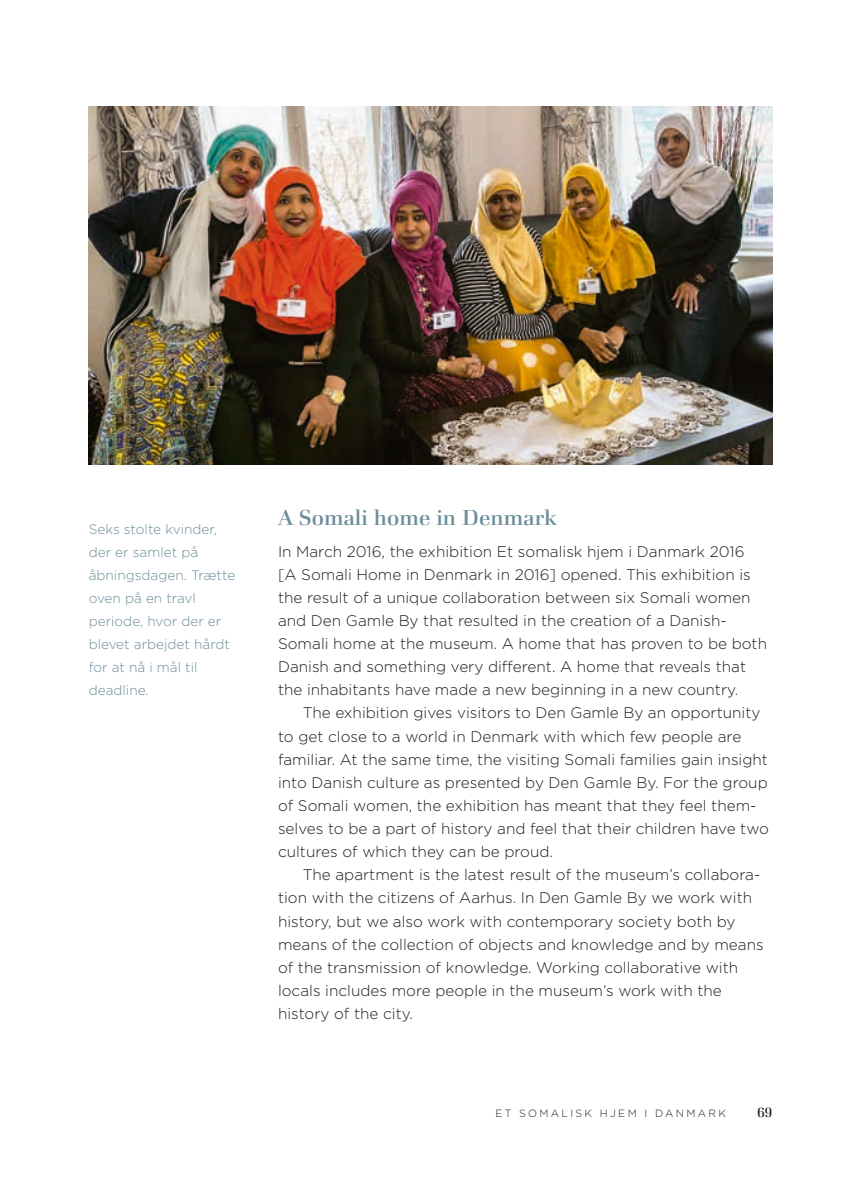
<style>
.page{position:relative;width:844px;height:1191px;background:#fff}
.page>*{position:absolute;margin:0;border:0;box-sizing:border-box;transform-origin:0 0}
.t1{font:600 22.75px "De Archie";color:#6b8d99}
.t2{font:300 15.4px/23.1px "Gotham";color:#1d1d1b}
.t3{font:600 14px "De Archie";color:#1d1d1b}
.t4{font:300 13.65px/23.1px "Gotham";color:#6b8d99}
.t5{font:300 10.5px "Gotham";letter-spacing:.22em;color:#1d1d1b}
</style>
<div class="page">
<img style="left:89px;top:107px;width:682px;height:357px">
<p class="t4" style="left:89px;top:517px;width:148px">Seks stolte kvinder, der er samlet på åbningsdagen. Trætte oven på en travl periode, hvor der er blevet arbejdet hårdt for at nå i mål til deadline.</p>
<h1 class="t1" style="left:278px;top:503px;width:280px">A Somali home in Denmark</h1>
<p class="t2" style="left:278px;top:539px;width:490px">In March 2016, the exhibition Et somalisk hjem i Danmark 2016<br>[A Somali Home in Denmark in 2016] opened. This exhibition is the result of a unique collaboration between six Somali women and Den Gamle By that resulted in the creation of a Danish-Somali home at the museum. A home that has proven to be both Danish and something very different. A home that reveals that the inhabitants have made a new beginning in a new country.</p>
<p class="t2" style="left:278px;top:701px;width:492px;text-indent:25px">The exhibition gives visitors to Den Gamle By an opportunity to get close to a world in Denmark with which few people are familiar. At the same time, the visiting Somali families gain insight into Danish culture as presented by Den Gamle By. For the group of Somali women, the exhibition has meant that they feel them&shy;selves to be a part of history and feel that their children have two cultures of which they can be proud.</p>
<p class="t2" style="left:278px;top:863px;width:487px;text-indent:25px">The apartment is the latest result of the museum’s collabora&shy;tion with the citizens of Aarhus. In Den Gamle By we work with history, but we also work with contemporary society both by means of the collection of objects and knowledge and by means of the transmission of knowledge. Working collaborative with locals includes more people in the museum’s work with the history of the city.</p>
<p class="t5" style="left:495px;top:1106px;width:232px">ET SOMALISK HJEM I DANMARK</p>
<p class="t3" style="left:757px;top:1104px;width:16px">69</p>
</div>
